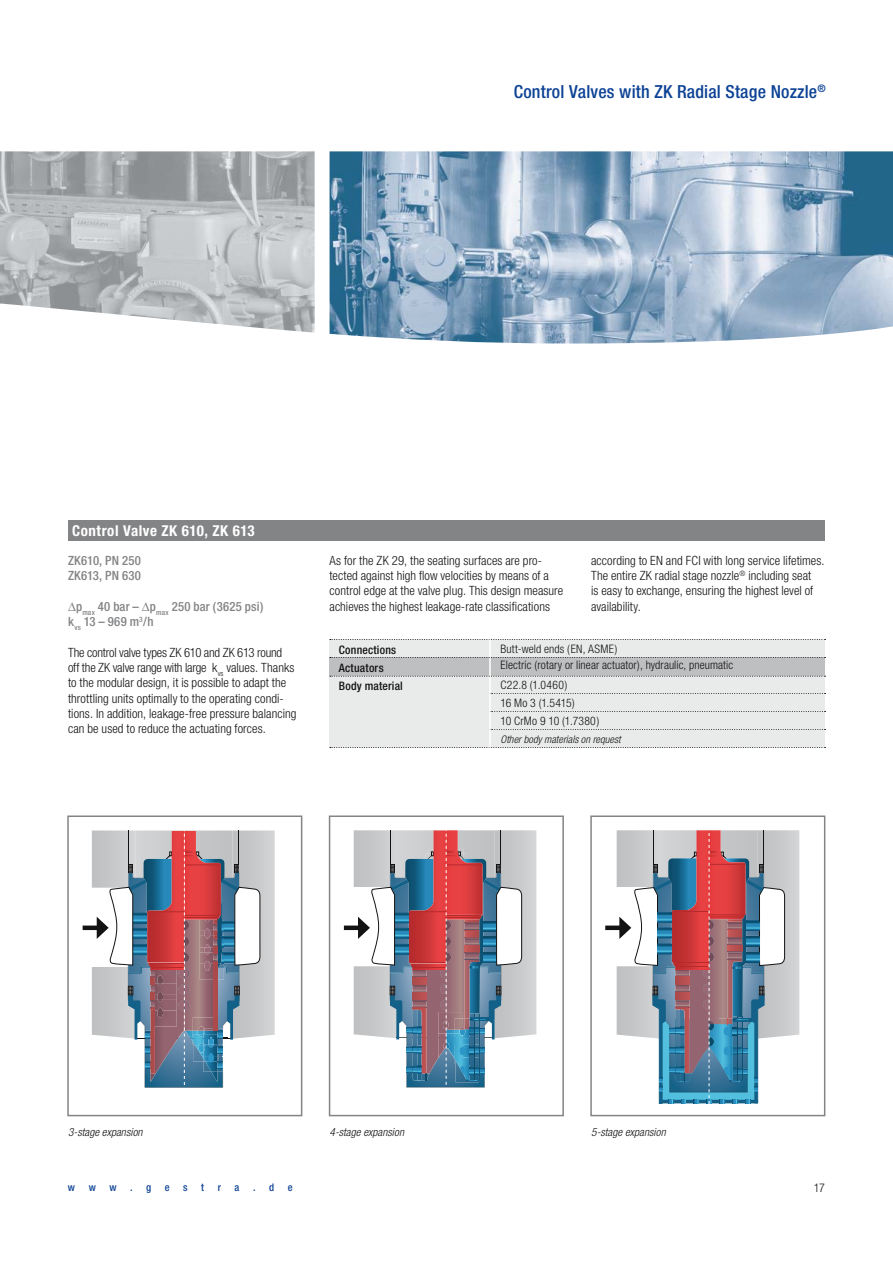
<style>
.page{position:relative;width:893px;height:1263px;background:#fff}
.page>*{position:absolute;margin:0;border:0;box-sizing:border-box;transform-origin:0 0}
.t1{font:500 condensed 18px "Helvetica Neue";letter-spacing:.01em;color:#0c4295}
.t2{font:700 condensed 15px "Helvetica Neue";letter-spacing:.035em;color:#fff}
.t3{font:300 condensed 12.75px/15.3px "Helvetica Neue";letter-spacing:.005em;color:#141314}
.t4{font:500 condensed 12.75px/15.3px "Helvetica Neue";letter-spacing:.02em;color:#838486}
.t5{font:300 condensed 12px "Helvetica Neue";color:#141314}
.t6{font:300 condensed 11.7px/18px "Helvetica Neue";letter-spacing:.01em;color:#141314}
.t7{font:500 condensed 11.7px/18px "Helvetica Neue";letter-spacing:.015em;color:#141314}
.t8{font:italic 300 condensed 11.25px "Helvetica Neue";letter-spacing:.005em;color:#141314}
.t9{font:italic 300 condensed 10.5px "Helvetica Neue";letter-spacing:.01em;color:#141314}
.t10{font:500 condensed 10.5px "Helvetica Neue";color:#0c4295}
</style>
<div class="page">
<img style="left:0;top:151px;width:315px;height:182px">
<img style="left:330px;top:151px;width:563px;height:192px">
<div style="left:68px;top:520px;width:757px;height:20px;background:#838486"></div>
<div style="left:330px;top:639px;width:187px;height:108px;background:#e9eaea"></div>
<div style="left:466px;top:639px;width:359px;height:108px;background:#e9eaea"></div>
<div style="left:330px;top:657px;width:495px;height:19px;background:#bebfc1"></div>
<svg style="left:330px;top:639px;width:496px;height:1px"></svg>
<svg style="left:330px;top:747px;width:496px;height:1px"></svg>
<svg style="left:491px;top:711px;width:335px;height:1px"></svg>
<svg style="left:491px;top:693px;width:335px;height:1px"></svg>
<svg style="left:491px;top:729px;width:335px;height:1px"></svg>
<hr style="left:489px;top:639px;width:2px;height:108px;background:#fff">
<svg style="left:330px;top:676px;width:496px;height:1px"></svg>
<svg style="left:330px;top:657px;width:496px;height:1px"></svg>
<div style="left:67px;top:815px;width:235px;height:301px;border:2px solid #838486"></div>
<div style="left:83px;top:925px;width:18px;height:5px;background:#141314"></div>
<svg style="left:92px;top:830px;width:183px;height:258px"></svg>
<svg style="left:329px;top:815px;width:235px;height:301px"></svg>
<div style="left:344px;top:925px;width:18px;height:5px;background:#141314"></div>
<svg style="left:354px;top:828px;width:182px;height:263px"></svg>
<div style="left:590px;top:815px;width:235px;height:301px;border:2px solid #838486"></div>
<div style="left:605px;top:925px;width:18px;height:5px;background:#141314"></div>
<svg style="left:617px;top:830px;width:182px;height:274px"></svg>
<h1 class="t1" style="left:514px;top:85px;width:313px">Control Valves with ZK Radial Stage Nozzle<sup>®</sup></h1>
<p class="t2" style="left:72px;top:525px;width:184px">Control Valve ZK 610, ZK 613</p>
<p class="t4" style="left:68px;top:554px;width:75px">ZK610, PN 250<br>ZK613, PN 630</p>
<p class="t4" style="left:68px;top:600px;width:197px;text-indent:8px">p<sub>max</sub> 40 bar – p<sub>max</sub> 250 bar (3625 psi) k<sub>vs</sub> 13 – 969 m<sup>3</sup>/h</p>
<p class="t3" style="left:68px;top:645px;width:230px">The control valve types ZK 610 and ZK 613 round off the ZK valve range with large k<sub>vs</sub> values. Thanks to the modular design, it is possible to adapt the throttling units optimally to the operating condi&shy;tions. In addition, leakage-free pressure balancing can be used to reduce the actuating forces.</p>
<p class="t3" style="left:330px;top:554px;width:235px">As for the ZK 29, the seating surfaces are pro&shy;tected against high flow velocities by means of a control edge at the valve plug. This design measure achieves the highest leakage-rate classifications</p>
<p class="t3" style="left:591px;top:554px;width:235px">according to EN and FCI with long service lifetimes.<br>The entire ZK radial stage nozzle<sup>®</sup> including seat<br>is easy to exchange, ensuring the highest level of availability.</p>
<p class="t7" style="left:339px;top:642px;width:65px">Connections<br>Actuators<br>Body material</p>
<p class="t6" style="left:500px;top:641px;width:234px;line-height:16.5px">Butt-weld ends (EN, ASME)<br>Electric (rotary or linear actuator), hydraulic, pneumatic</p>
<p class="t6" style="left:500px;top:676px;width:100px">C22.8 (1.0460)<br>16 Mo 3 (1.5415)<br>10 CrMo 9 10 (1.7380)</p>
<p class="t9" style="left:500px;top:735px;width:122px">Other body materials on request</p>
<p class="t8" style="left:68px;top:1128px;width:76px">3-stage expansion</p>
<p class="t8" style="left:330px;top:1128px;width:76px">4-stage expansion</p>
<p class="t8" style="left:591px;top:1128px;width:76px">5-stage expansion</p>
<p class="t10" style="left:68px;top:1184px;width:9px">w</p>
<p class="t10" style="left:89px;top:1184px;width:9px">w</p>
<p class="t10" style="left:109px;top:1184px;width:9px">w</p>
<p class="t10" style="left:130px;top:1184px;width:4px">.</p>
<p class="t10" style="left:146px;top:1184px;width:7px">g</p>
<p class="t10" style="left:165px;top:1184px;width:6px">e</p>
<p class="t10" style="left:183px;top:1184px;width:6px">s</p>
<p class="t10" style="left:201px;top:1184px;width:4px">t</p>
<p class="t10" style="left:218px;top:1184px;width:5px">r</p>
<p class="t10" style="left:235px;top:1184px;width:6px">a</p>
<p class="t10" style="left:253px;top:1184px;width:4px">.</p>
<p class="t10" style="left:269px;top:1184px;width:7px">d</p>
<p class="t10" style="left:288px;top:1184px;width:6px">e</p>
<p class="t5" style="left:814px;top:1184px;width:13px">17</p>
</div>
